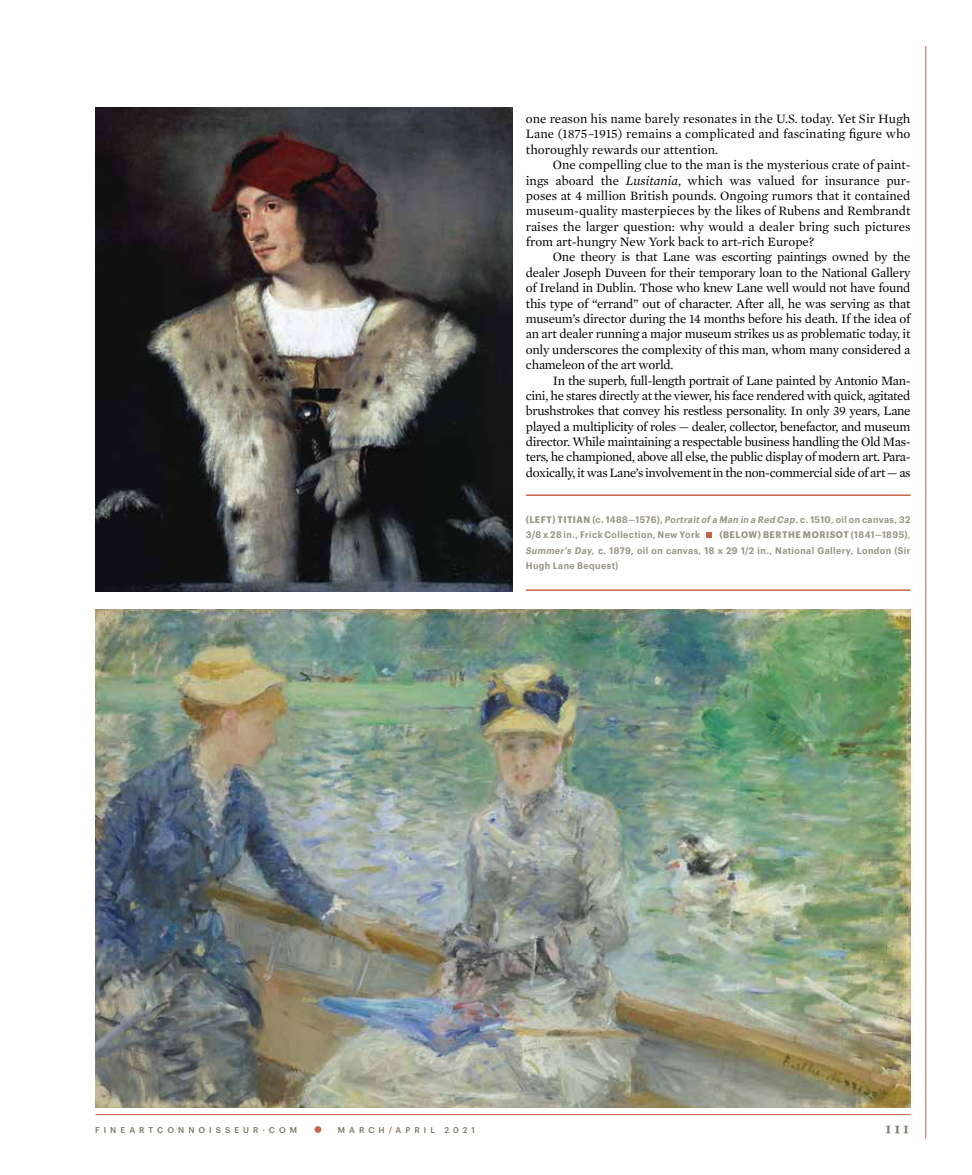
<style>
.page{position:relative;width:972px;height:1175px;background:#fff}
.page>*{position:absolute;margin:0;border:0;box-sizing:border-box;transform-origin:0 0}
.t1{font:700 16.5px "Caslon Classico";color:#7a7667}
.t2{font:13.05px/15.3px "Mercury Text G1";letter-spacing:-.02em;color:#000;text-align:justify}
.t3{font:600 9.3px/15.3px "Graphik Narrow";letter-spacing:.045em;color:#9a9589}
.t4{font:500 8.25px "Graphik";letter-spacing:.485em;color:#7a7667}
.s1{font-style:italic}
.s2{font-weight:700}
.s3{color:#c9644a}
</style>
<div class="page">
<hr style="left:96px;top:1114px;width:814px;height:1px;background:#c9644a">
<hr style="left:925px;top:46px;width:1px;height:1092px;background:#c9644a">
<svg style="left:315px;top:1126px;width:6px;height:6px"></svg>
<img style="left:96px;top:609px;width:815px;height:498px">
<hr style="left:526px;top:494px;width:384px;height:2px;background:#c9644a">
<hr style="left:526px;top:589px;width:384px;height:2px;background:#c9644a">
<svg style="left:706px;top:532px;width:6px;height:6px"></svg>
<img style="left:96px;top:108px;width:416px;height:484px">
<p class="t2" style="left:526px;top:110px;width:386px">one reason his name barely resonates in the U.S. today. Yet Sir Hugh Lane (1875–1915) remains a complicated and fascinating figure who thoroughly rewards our attention.</p>
<p class="t2" style="left:526px;top:156px;width:386px;text-indent:27px">One compelling clue to the man is the mysterious crate of paint&shy;ings aboard the <span class="s1">Lusitania</span>, which was valued for insurance pur&shy;poses at 4 million British pounds. Ongoing rumors that it contained museum-quality masterpieces by the likes of Rubens and Rembrandt raises the larger question: why would a dealer bring such pictures from art-hungry New York back to art-rich Europe?</p>
<p class="t2" style="left:526px;top:249px;width:386px;text-indent:27px">One theory is that Lane was escorting paintings owned by the dealer Joseph Duveen for their temporary loan to the National Gallery of Ireland in Dublin. Those who knew Lane well would not have found this type of “errand” out of character. After all, he was serving as that museum’s director during the 14 months before his death. If the idea of an art dealer running a major museum strikes us as problematic today, it only underscores the complexity of this man, whom many considered a chameleon of the art world.</p>
<p class="t2" style="left:526px;top:372px;width:386px;text-indent:27px">In the superb, full-length portrait of Lane painted by Antonio Man&shy;cini, he stares directly at the viewer, his face rendered with quick, agitated brushstrokes that convey his restless personality. In only 39 years, Lane played a multiplicity of roles — dealer, collector, benefactor, and museum director. While maintaining a respectable business handling the Old Mas&shy;ters, he championed, above all else, the public display of modern art. Para&shy;doxically, it was Lane’s involvement in the non-commercial side of art — as</p>
<p class="t3" style="left:526px;top:512px;width:386px"><span class="s2">(LEFT) TITIAN</span> (c. 1488–1576), <span class="s1">Portrait of a Man in a Red Cap</span>, c. 1510, oil on canvas, 32<br>3/8 x 28 in., Frick Collection, New York</p>
<p class="t3" style="left:526px;top:527px;width:386px;text-align:justify;text-indent:194px"><span class="s2">(BELOW) BERTHE MORISOT</span> (1841–1895), <span class="s1">Summer’s Day,</span> c. 1879, oil on canvas, 18 x 29 1/2 in., National Gallery, London (Sir Hugh Lane Bequest)</p>
<p class="t4" style="left:95px;top:1124px;width:204px">FINEARTCONNOISSEUR·COM</p>
<p class="t4" style="left:338px;top:1124px;width:138px">MARCH<span class="s3">/</span>APRIL 2021</p>
<p class="t1" style="left:884px;top:1117px;width:28px">111</p>
</div>
